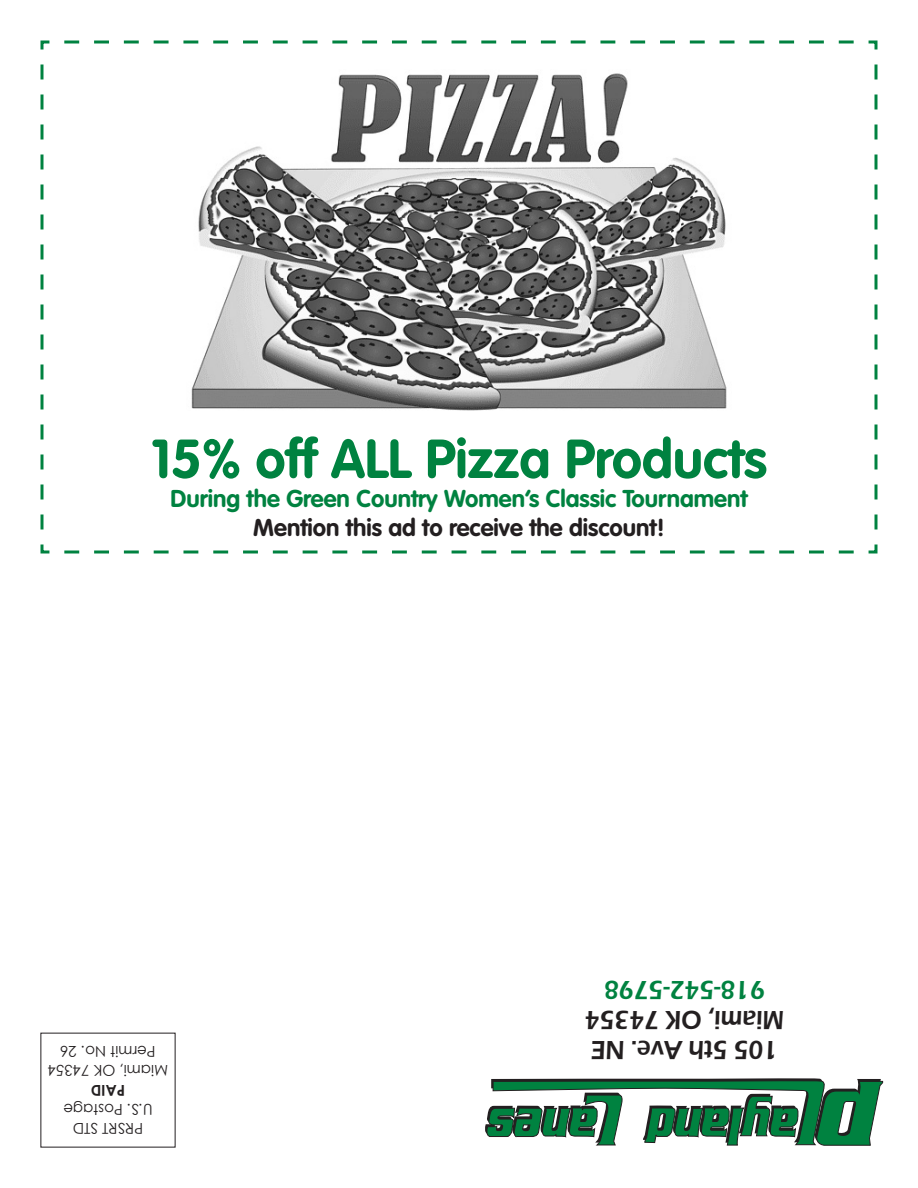
<style>
.page{position:relative;width:918px;height:1188px;background:#fff}
.page>*{position:absolute;margin:0;border:0;box-sizing:border-box;transform-origin:0 0}
.t1{font:700 54px "VAG Rounded Std";color:#008240}
.t2{font:600 27px "Eras ITC";color:#231f20;scale:.9 1}
.t3{font:600 27px "Eras ITC";color:#008240;scale:.9 1}
.t4{font:700 24px "VAG Rounded Std";color:#008240}
.t5{font:700 24px "VAG Rounded Std";color:#231f20}
.t6{font:15px "Century Gothic";color:#231f20}
.t7{font:700 15px "Century Gothic";color:#231f20}
</style>
<div class="page">
<svg style="left:485px;top:1078px;width:398px;height:68px"></svg>
<svg style="left:40px;top:40px;width:838px;height:514px"></svg>
<img style="left:187px;top:69px;width:544px;height:348px">
<p class="t1" style="left:151px;top:427px;width:617px">15% off ALL Pizza Products</p>
<p class="t4" style="left:170px;top:484px;width:579px">During the Green Country Women’s Classic Tournament</p>
<p class="t5" style="left:253px;top:513px;width:413px">Mention this ad to receive the discount!</p>
<p class="t3" style="left:765px;top:1005px;width:180px;rotate:-180deg">918-542-5798</p>
<p class="t2" style="left:784px;top:1035px;width:223px;rotate:-180deg">Miami, OK 74354</p>
<p class="t6" style="left:156px;top:1062px;width:97px;rotate:-180deg">Permit No. 26</p>
<p class="t2" style="left:778px;top:1065px;width:210px;rotate:-180deg">105 5th Ave. NE</p>
<p class="t6" style="left:168px;top:1081px;width:122px;rotate:-180deg">Miami, OK 74354</p>
<p class="t7" style="left:125px;top:1101px;width:36px;rotate:-180deg">PAID</p>
<p class="t6" style="left:153px;top:1120px;width:91px;rotate:-180deg">U.S. Postage</p>
<p class="t6" style="left:143px;top:1139px;width:72px;rotate:-180deg">PRSRT STD</p>
</div>
